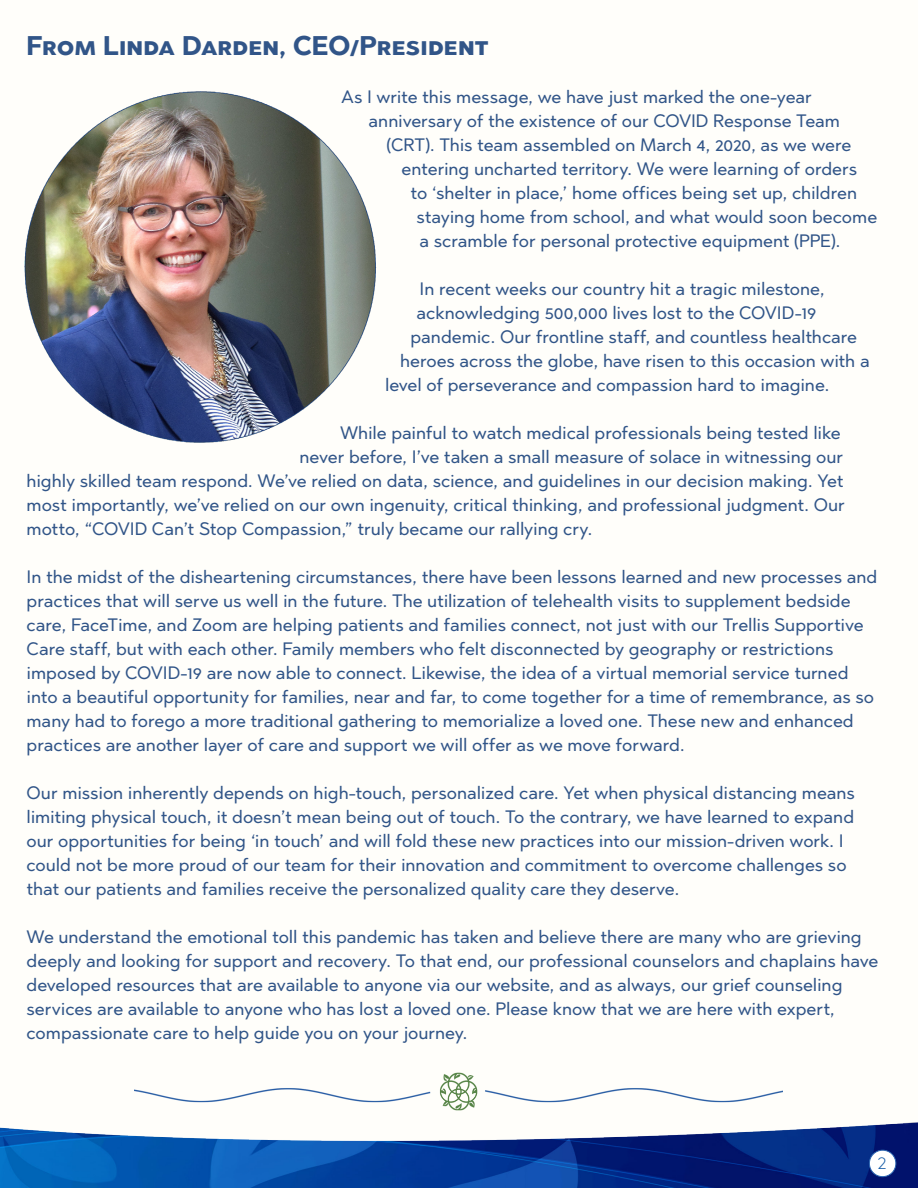
<style>
.page{position:relative;width:918px;height:1188px;background:#fff}
.page>*{position:absolute;margin:0;border:0;box-sizing:border-box;transform-origin:0 0}
.t1{font:700 27px "Abrade";letter-spacing:-.005em;color:#315588}
.t2{font:300 19.5px "Abrade";color:#135aa6}
.t3{font:18px/24px "Abrade";letter-spacing:-.005em;color:#315588}
</style>
<div class="page">
<div style="left:0;top:0;width:918px;height:1167px;background:#fffefa"></div>
<div style="left:51px;top:11px;width:185px;height:259px;background:#fff"></div>
<img style="left:0;top:1090px;width:918px;height:98px">
<div style="left:869px;top:1150px;width:27px;height:27px;background:#fff;border-radius:50%"></div>
<div style="left:869px;top:1150px;width:27px;height:27px;border:1px solid #2a65b1;border-radius:50%"></div>
<img style="left:24px;top:91px;width:353px;height:352px">
<img style="left:134px;top:1072px;width:648px;height:46px">
<p class="t1" style="left:27px;top:27px;width:464px">From Linda Darden, CEO/President</p>
<p class="t3" style="left:342px;top:84px;width:472px">As I write this message, we have just marked the one-year</p>
<p class="t3" style="left:369px;top:108px;width:473px">anniversary of the existence of our COVID Response Team</p>
<p class="t3" style="left:387px;top:132px;width:466px">(CRT). This team assembled on March 4, 2020, as we were</p>
<p class="t3" style="left:402px;top:156px;width:457px">entering uncharted territory. We were learning of orders</p>
<p class="t3" style="left:411px;top:180px;width:448px">to ‘shelter in place,’ home offices being set up, children</p>
<p class="t3" style="left:417px;top:204px;width:462px">staying home from school, and what would soon become</p>
<p class="t3" style="left:420px;top:228px;width:422px">a scramble for personal protective equipment (PPE).</p>
<p class="t3" style="left:420px;top:276px;width:407px">In recent weeks our country hit a tragic milestone,</p>
<p class="t3" style="left:417px;top:300px;width:401px">acknowledging 500,000 lives lost to the COVID-19</p>
<p class="t3" style="left:411px;top:324px;width:448px">pandemic. Our frontline staff, and countless healthcare</p>
<p class="t3" style="left:400px;top:348px;width:471px">heroes across the globe, have risen to this occasion with a</p>
<p class="t3" style="left:385px;top:372px;width:446px">level of perseverance and compassion hard to imagine.</p>
<p class="t3" style="left:340px;top:420px;width:502px">While painful to watch medical professionals being tested like</p>
<p class="t3" style="left:300px;top:444px;width:545px">never before, I’ve taken a small measure of solace in witnessing our</p>
<p class="t3" style="left:27px;top:468px;width:819px">highly skilled team respond. We’ve relied on data, science, and guidelines in our decision making. Yet</p>
<p class="t3" style="left:27px;top:492px;width:820px">most importantly, we’ve relied on our own ingenuity, critical thinking, and professional judgment. Our</p>
<p class="t3" style="left:27px;top:516px;width:567px">motto, “COVID Can’t Stop Compassion,” truly became our rallying cry.</p>
<p class="t3" style="left:27px;top:564px;width:852px">In the midst of the disheartening circumstances, there have been lessons learned and new processes and practices that will serve us well in the future. The utilization of telehealth visits to supplement bedside care, FaceTime, and Zoom are helping patients and families connect, not just with our Trellis Supportive Care staff, but with each other. Family members who felt disconnected by geography or restrictions imposed by COVID-19 are now able to connect. Likewise, the idea of a virtual memorial service turned into a beautiful opportunity for families, near and far, to come together for a time of remembrance, as so many had to forego a more traditional gathering to memorialize a loved one. These new and enhanced practices are another layer of care and support we will offer as we move forward.</p>
<p class="t3" style="left:27px;top:780px;width:830px">Our mission inherently depends on high-touch, personalized care. Yet when physical distancing means limiting physical touch, it doesn’t mean being out of touch. To the contrary, we have learned to expand our opportunities for being ‘in touch’ and will fold these new practices into our mission-driven work. I could not be more proud of our team for their innovation and commitment to overcome challenges so that our patients and families receive the personalized quality care they deserve.</p>
<p class="t3" style="left:27px;top:924px;width:853px">We understand the emotional toll this pandemic has taken and believe there are many who are grieving deeply and looking for support and recovery. To that end, our professional counselors and chaplains have developed resources that are available to anyone via our website, and as always, our grief counseling services are available to anyone who has lost a loved one. Please know that we are here with expert, compassionate care to help guide you on your journey.</p>
<p class="t2" style="left:878px;top:1149px;width:11px">2</p>
</div>
